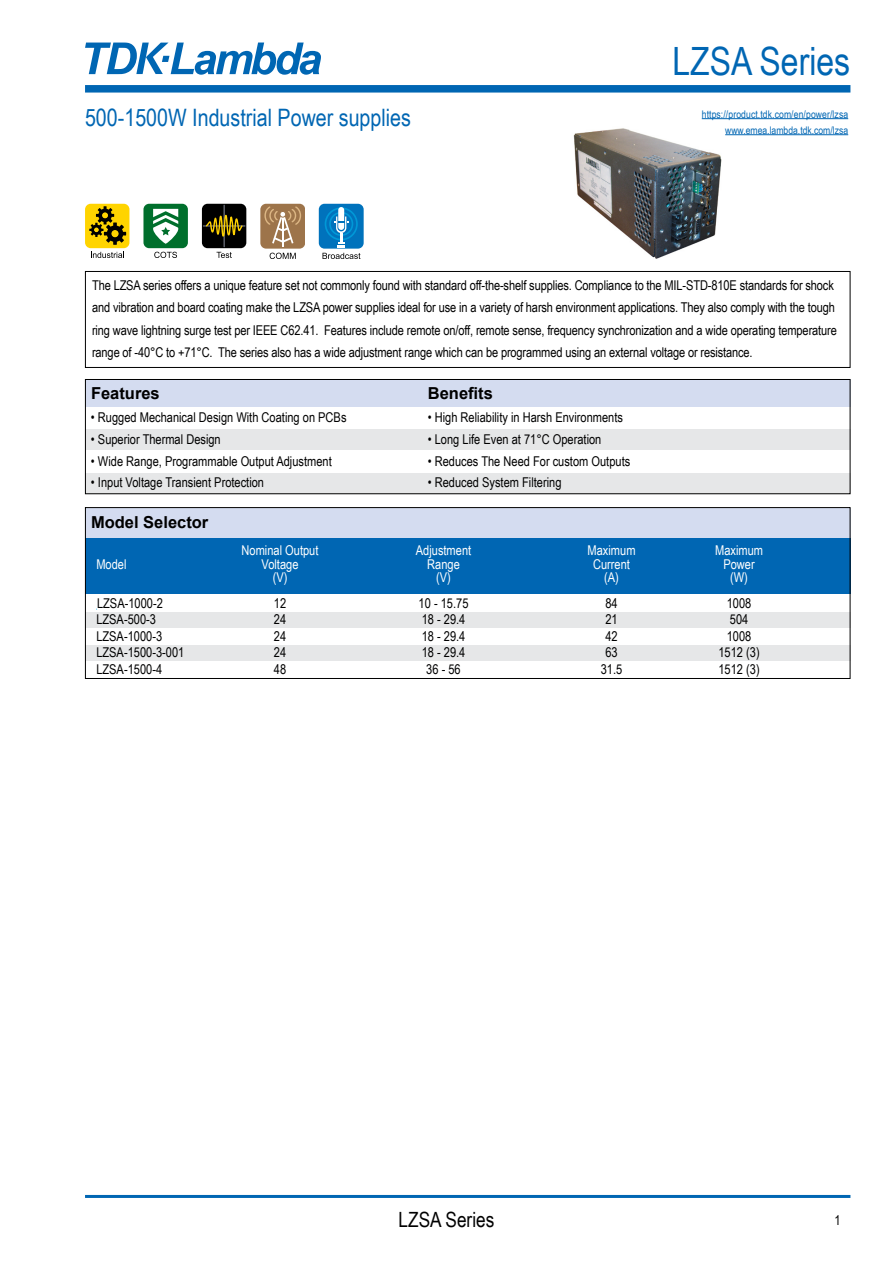
<style>
.page{position:relative;width:893px;height:1263px;background:#fff}
.page>*{position:absolute;margin:0;border:0;box-sizing:border-box;transform-origin:0 0}
.t1{font:39px "Arial Narrow";color:#0066b3}
.t2{font:24px "Arial Narrow";color:#0066b3}
.t3{font:21px "Arial Narrow";color:#000}
.t4{font:700 16.5px "Arial";color:#000}
.t5{font:13.5px/22.5px "Arial Narrow";letter-spacing:-.01em;color:#000}
.t6{font:13.5px "Arial Narrow";color:#fff}
.t7{font:10.5px/16px "Arial Narrow";letter-spacing:.01em;color:#0066b3;text-align:right}
</style>
<div class="page">
<img style="left:573px;top:118px;width:166px;height:141px">
<div style="left:85px;top:85px;width:765px;height:8px;background:#0066b3"></div>
<hr style="left:85px;top:1195px;width:765px;height:3px;background:#0066b3">
<svg style="left:85px;top:43px;width:236px;height:32px"></svg>
<svg style="left:91px;top:252px;width:33px;height:6px"></svg>
<div style="left:85px;top:204px;width:44px;height:44px;background:#ffd400;border-radius:6px"></div>
<svg style="left:89px;top:206px;width:37px;height:39px"></svg>
<div style="left:202px;top:204px;width:44px;height:44px;background:#000;border-radius:6px"></div>
<hr style="left:224px;top:205px;width:1px;height:42px;background:#8b909e">
<hr style="left:203px;top:225px;width:42px;height:1px;background:#8b909e">
<svg style="left:205px;top:214px;width:39px;height:23px"></svg>
<svg style="left:217px;top:252px;width:15px;height:6px"></svg>
<svg style="left:154px;top:252px;width:23px;height:6px"></svg>
<div style="left:143px;top:204px;width:45px;height:44px;background:#006f2c;border-radius:6px"></div>
<svg style="left:153px;top:209px;width:26px;height:35px"></svg>
<svg style="left:270px;top:253px;width:26px;height:6px"></svg>
<div style="left:260px;top:204px;width:45px;height:45px;background:#9d744a;border-radius:6px"></div>
<hr style="left:282px;top:214px;width:2px;height:33px;background:#fff">
<svg style="left:264px;top:206px;width:37px;height:38px"></svg>
<div style="left:319px;top:204px;width:44px;height:45px;background:#0072bc;border-radius:6px"></div>
<svg style="left:325px;top:207px;width:33px;height:40px"></svg>
<svg style="left:322px;top:253px;width:38px;height:6px"></svg>
<div style="left:85px;top:429px;width:765px;height:21px;background:#e6e7e8"></div>
<div style="left:85px;top:474px;width:765px;height:20px;background:#e6e7e8"></div>
<div style="left:85px;top:379px;width:765px;height:28px;background:#d4dcf0"></div>
<div style="left:85px;top:379px;width:765px;height:115px;border:1px solid #000"></div>
<hr style="left:702px;top:118px;width:146px;height:1px;background:#0066b3">
<hr style="left:725px;top:134px;width:123px;height:1px;background:#0066b3">
<div style="left:85px;top:508px;width:765px;height:30px;background:#d4dcf0"></div>
<div style="left:85px;top:538px;width:765px;height:55px;background:#0066b3"></div>
<div style="left:85px;top:612px;width:765px;height:16px;background:#e6e7e8"></div>
<div style="left:85px;top:645px;width:765px;height:16px;background:#e6e7e8"></div>
<div style="left:85px;top:507px;width:765px;height:172px;border:1px solid #000"></div>
<div style="left:85px;top:271px;width:765px;height:97px;border:1px solid #000"></div>
<h2 class="t2" style="left:85px;top:100px;width:327px">500-1500W Industrial Power supplies</h2>
<h1 class="t1" style="left:672px;top:32px;width:179px">LZSA Series</h1>
<p class="t7" style="left:702px;top:105px;width:148px">https://product.tdk.com/en/power/lzsa www.emea.lambda.tdk.com/lzsa</p>
<p class="t5" style="left:92px;top:273px;width:746px">The LZSA series offers a unique feature set not commonly found with standard off-the-shelf supplies. Compliance to the MIL-STD-810E standards for shock and vibration and board coating make the LZSA power supplies ideal for use in a variety of harsh environment applications. They also comply with the tough ring wave lightning surge test per IEEE C62.41. Features include remote on/off, remote sense, frequency synchronization and a wide operating temperature range of -40°C to +71°C. The series also has a wide adjustment range which can be programmed using an external voltage or resistance.</p>
<p class="t4" style="left:91px;top:382px;width:70px">Features</p>
<p class="t4" style="left:428px;top:382px;width:67px">Benefits</p>
<p class="t5" style="left:91px;top:405px;width:257px">• Rugged Mechanical Design With Coating on PCBs</p>
<p class="t5" style="left:91px;top:427px;width:131px">• Superior Thermal Design</p>
<p class="t5" style="left:91px;top:449px;width:242px">• Wide Range, Programmable Output Adjustment</p>
<p class="t5" style="left:91px;top:471px;width:175px">• Input Voltage Transient Protection</p>
<p class="t4" style="left:91px;top:511px;width:119px">Model Selector</p>
<p class="t5" style="left:428px;top:405px;width:197px">• High Reliability in Harsh Environments</p>
<p class="t5" style="left:428px;top:427px;width:175px">• Long Life Even at 71°C Operation</p>
<p class="t5" style="left:428px;top:449px;width:204px">• Reduces The Need For custom Outputs</p>
<p class="t5" style="left:428px;top:471px;width:135px">• Reduced System Filtering</p>
<p class="t6" style="left:242px;top:540px;width:78px">Nominal Output</p>
<p class="t6" style="left:416px;top:540px;width:57px">Adjustment</p>
<p class="t6" style="left:588px;top:540px;width:49px">Maximum</p>
<p class="t6" style="left:715px;top:540px;width:49px">Maximum</p>
<p class="t6" style="left:96px;top:554px;width:32px">Model</p>
<p class="t6" style="left:262px;top:554px;width:38px">Voltage</p>
<p class="t6" style="left:427px;top:554px;width:34px">Range</p>
<p class="t6" style="left:593px;top:554px;width:38px">Current</p>
<p class="t6" style="left:723px;top:554px;width:33px">Power</p>
<p class="t6" style="left:273px;top:567px;width:16px">(V)</p>
<p class="t6" style="left:436px;top:567px;width:16px">(V)</p>
<p class="t6" style="left:604px;top:567px;width:16px">(A)</p>
<p class="t6" style="left:730px;top:567px;width:19px">(W)</p>
<p class="t5" style="left:97px;top:591px;width:67px">LZSA-1000-2</p>
<p class="t5" style="left:274px;top:591px;width:14px">12</p>
<p class="t5" style="left:419px;top:591px;width:51px">10 - 15.75</p>
<p class="t5" style="left:605px;top:591px;width:14px">84</p>
<p class="t5" style="left:727px;top:591px;width:26px">1008</p>
<p class="t5" style="left:96px;top:608px;width:61px">LZSA-500-3</p>
<p class="t5" style="left:274px;top:608px;width:14px">24</p>
<p class="t5" style="left:422px;top:608px;width:45px">18 - 29.4</p>
<p class="t5" style="left:605px;top:608px;width:14px">21</p>
<p class="t5" style="left:730px;top:608px;width:20px">504</p>
<p class="t5" style="left:96px;top:624px;width:67px">LZSA-1000-3</p>
<p class="t5" style="left:274px;top:624px;width:14px">24</p>
<p class="t5" style="left:422px;top:624px;width:45px">18 - 29.4</p>
<p class="t5" style="left:605px;top:624px;width:14px">42</p>
<p class="t5" style="left:727px;top:624px;width:26px">1008</p>
<p class="t5" style="left:96px;top:641px;width:89px">LZSA-1500-3-001</p>
<p class="t5" style="left:274px;top:641px;width:14px">24</p>
<p class="t5" style="left:422px;top:641px;width:45px">18 - 29.4</p>
<p class="t5" style="left:605px;top:641px;width:14px">63</p>
<p class="t5" style="left:718px;top:641px;width:43px">1512 (3)</p>
<p class="t5" style="left:96px;top:657px;width:67px">LZSA-1500-4</p>
<p class="t5" style="left:274px;top:657px;width:14px">48</p>
<p class="t5" style="left:426px;top:657px;width:36px">36 - 56</p>
<p class="t5" style="left:601px;top:657px;width:23px">31.5</p>
<p class="t5" style="left:718px;top:657px;width:43px">1512 (3)</p>
<h3 class="t3" style="left:399px;top:1204px;width:97px">LZSA Series</h3>
<p class="t5" style="left:835px;top:1209px;width:8px">1</p>
</div>
